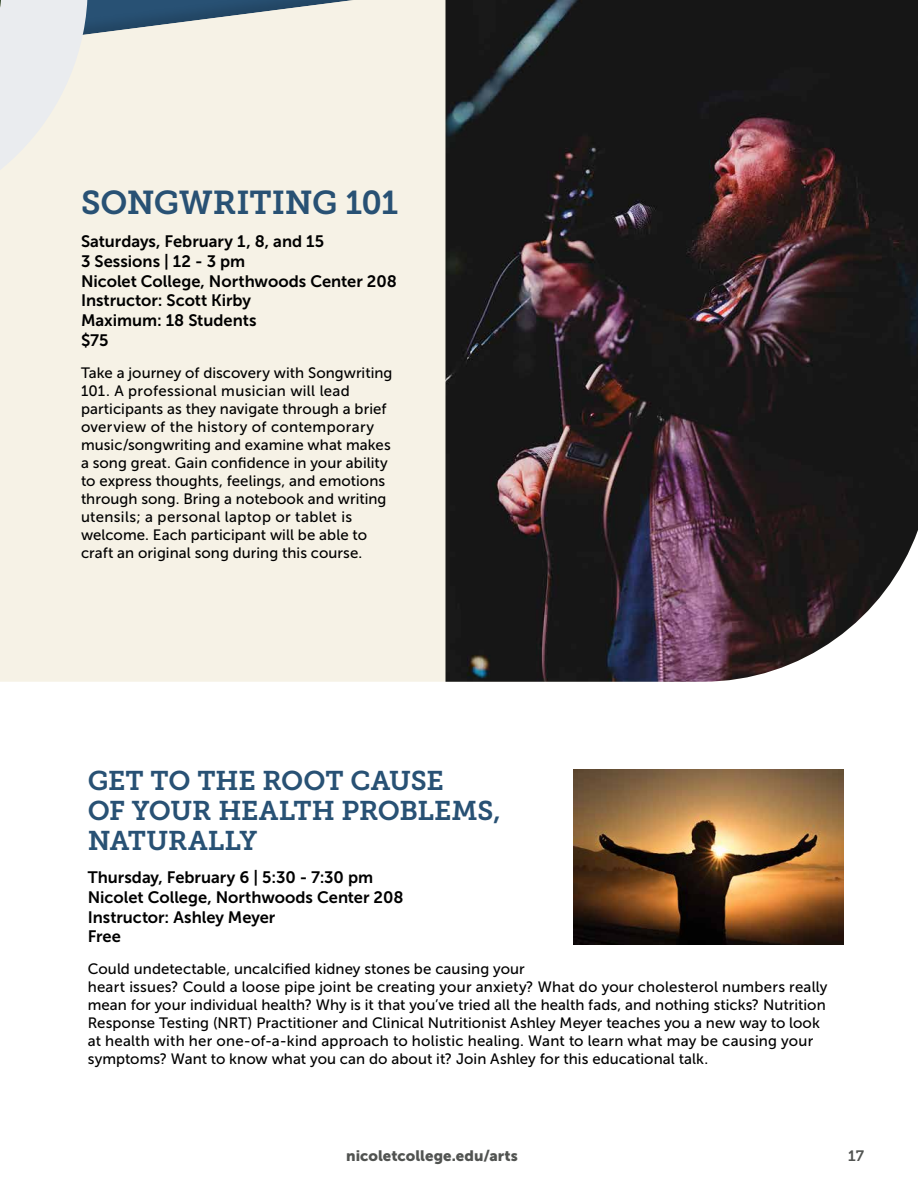
<style>
.page{position:relative;width:918px;height:1188px;background:#fff}
.page>*{position:absolute;margin:0;border:0;box-sizing:border-box;transform-origin:0 0}
.t1{font:33px "Museo Slab 700";letter-spacing:-.01em;color:#285174}
.t2{font:27px/30px "Museo Slab 700";letter-spacing:-.005em;color:#285174}
.t3{font:16.5px/19.8px "Museo Sans 700";color:#000}
.t4{font:15px/18px "Museo Sans 500";letter-spacing:.005em;color:#000}
.t5{font:15px "Museo Sans 900";letter-spacing:.005em;color:#515351}
.t6{font:15px "Museo Slab 700";color:#515351}
</style>
<div class="page">
<div style="left:0;top:228px;width:446px;height:454px;background:#f6f2e6"></div>
<div style="left:0;top:0;width:460px;height:228px;background:#f6f2e6"></div>
<svg style="left:0;top:0;width:88px;height:169px"></svg>
<img style="left:446px;top:0;width:472px;height:682px">
<img style="left:574px;top:770px;width:270px;height:175px">
<h1 class="t1" style="left:81px;top:184px;width:319px">SONGWRITING 101</h1>
<p class="t3" style="left:81px;top:231px;width:317px">Saturdays, February 1, 8, and 15<br>3 Sessions | 12 - 3 pm<br>Nicolet College, Northwoods Center 208<br>Instructor: Scott Kirby<br>Maximum: 18 Students<br>$75</p>
<p class="t4" style="left:81px;top:363px;width:313px">Take a journey of discovery with Songwriting 101. A professional musician will lead participants as they navigate through a brief overview of the history of contemporary music/songwriting and examine what makes a song great. Gain confidence in your ability to express thoughts, feelings, and emotions through song. Bring a notebook and writing utensils; a personal laptop or tablet is welcome. Each participant will be able to craft an original song during this course.</p>
<h2 class="t2" style="left:88px;top:766px;width:415px">GET TO THE ROOT CAUSE<br>OF YOUR HEALTH PROBLEMS,<br>NATURALLY</h2>
<p class="t3" style="left:88px;top:867px;width:317px">Thursday, February 6 | 5:30 - 7:30 pm<br>Nicolet College, Northwoods Center 208<br>Instructor: Ashley Meyer<br>Free</p>
<p class="t4" style="left:88px;top:960px;width:741px">Could undetectable, uncalcified kidney stones be causing your<br>heart issues? Could a loose pipe joint be creating your anxiety? What do your cholesterol numbers really mean for your individual health? Why is it that you’ve tried all the health fads, and nothing sticks? Nutrition Response Testing (NRT) Practitioner and Clinical Nutritionist Ashley Meyer teaches you a new way to look at health with her one-of-a-kind approach to holistic healing. Want to learn what may be causing your symptoms? Want to know what you can do about it? Join Ashley for this educational talk.</p>
<p class="t5" style="left:346px;top:1147px;width:173px">nicoletcollege.edu/arts</p>
<p class="t6" style="left:848px;top:1147px;width:17px">17</p>
</div>
